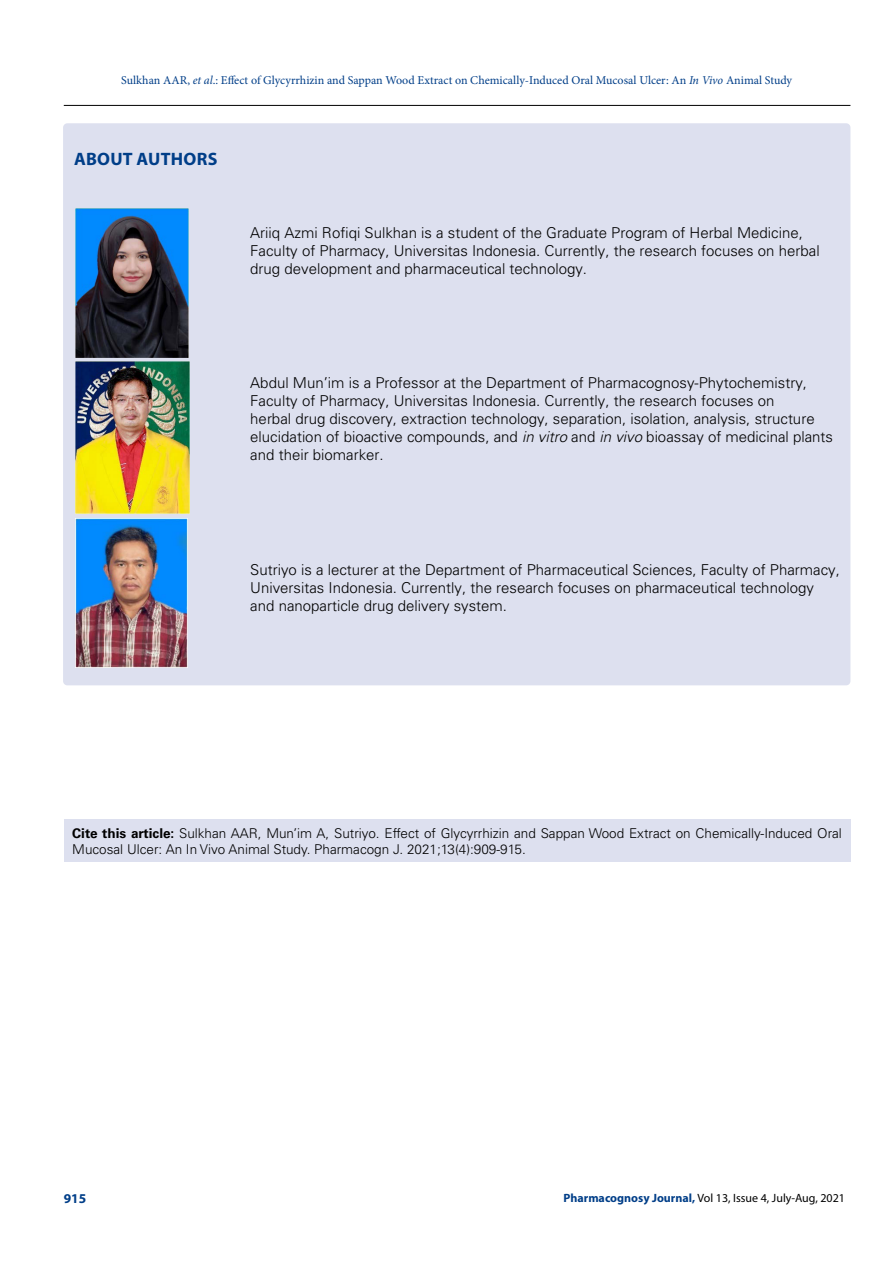
<style>
.page{position:relative;width:893px;height:1263px;background:#fff}
.page>*{position:absolute;margin:0;border:0;box-sizing:border-box;transform-origin:0 0}
.t1{font:700 18px "Myriad Pro";letter-spacing:.015em;color:#003e88}
.t2{font:300 15px/18px "Univers LT Std";color:#000}
.t3{font:300 13.5px/16.2px "Univers LT Std";color:#000}
.t4{font:700 13.5px "Myriad Pro";color:#003e88}
.t5{font:12px "Minion Pro";color:#003e88}
.t6{font:12px "Myriad Pro";color:#000}
.s1{font-style:italic}
.s2{font-weight:700}
.s3{font-weight:700;color:#003e88}
</style>
<div class="page">
<hr style="left:64px;top:105px;width:786px;height:1px;background:#000">
<div style="left:63px;top:123px;width:787px;height:562px;background:#dde0ef;border-radius:4px"></div>
<img style="left:76px;top:208px;width:112px;height:150px">
<img style="left:76px;top:362px;width:114px;height:151px">
<img style="left:76px;top:519px;width:111px;height:149px">
<div style="left:64px;top:819px;width:786px;height:43px;background:#dde0ef"></div>
<p class="t5" style="left:121px;top:72px;width:672px">Sulkhan AAR, <span class="s1">et al</span>.: Effect of Glycyrrhizin and Sappan Wood Extract on Chemically-Induced Oral Mucosal Ulcer: An <span class="s1">In Vivo</span> Animal Study</p>
<p class="t1" style="left:74px;top:147px;width:145px">ABOUT AUTHORS</p>
<p class="t2" style="left:250px;top:223px;width:571px">Ariiq Azmi Rofiqi Sulkhan is a student of the Graduate Program of Herbal Medicine,<br>Faculty of Pharmacy, Universitas Indonesia. Currently, the research focuses on herbal drug development and pharmaceutical technology.</p>
<p class="t2" style="left:250px;top:374px;width:584px">Abdul Mun’im is a Professor at the Department of Pharmacognosy-Phytochemistry, Faculty of Pharmacy, Universitas Indonesia. Currently, the research focuses on<br>herbal drug discovery, extraction technology, separation, isolation, analysis, structure elucidation of bioactive compounds, and <span class="s1">in vitro</span> and <span class="s1">in vivo</span> bioassay of medicinal plants and their biomarker.</p>
<p class="t2" style="left:250px;top:560px;width:591px">Sutriyo is a lecturer at the Department of Pharmaceutical Sciences, Faculty of Pharmacy,<br>Universitas Indonesia. Currently, the research focuses on pharmaceutical technology and nanoparticle drug delivery system.</p>
<p class="t3" style="left:72px;top:825px;width:771px"><span class="s2">Cite this article:</span> Sulkhan AAR, Mun’im A, Sutriyo. Effect of Glycyrrhizin and Sappan Wood Extract on Chemically-Induced Oral<br>Mucosal Ulcer: An In Vivo Animal Study. Pharmacogn J. 2021;13(4):909-915.</p>
<p class="t4" style="left:64px;top:1189px;width:24px">915</p>
<p class="t6" style="left:563px;top:1190px;width:283px"><span class="s3">Pharmacognosy Journal,</span> Vol 13, Issue 4, July-Aug, 2021</p>
</div>
